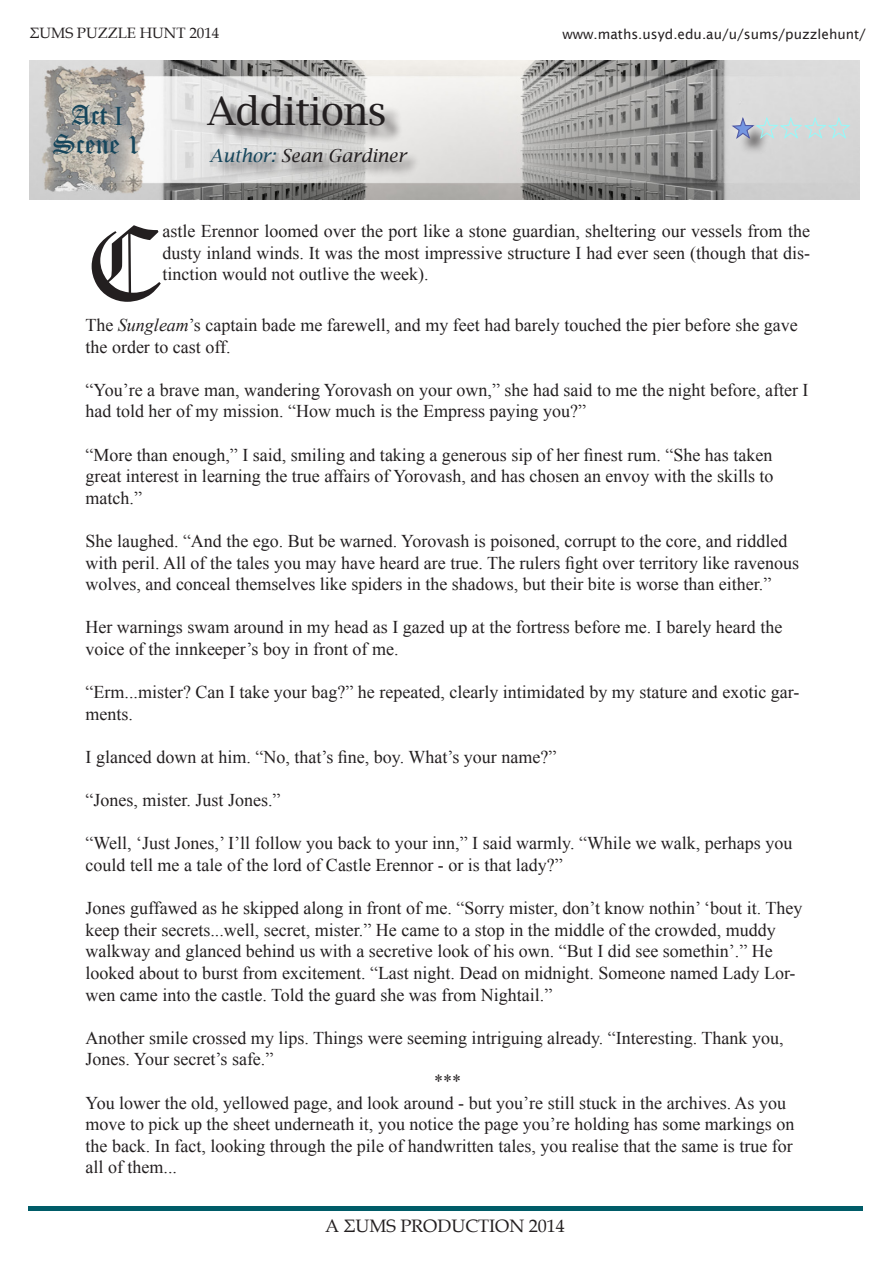
<style>
.page{position:relative;width:893px;height:1263px;background:#fff}
.page>*{position:absolute;margin:0;border:0;box-sizing:border-box;transform-origin:0 0}
.t1{font:105.6px "Old English Text";color:#231f20}
.t2{font:39px "Lucida Bright";letter-spacing:-.02em;color:#231f20}
.t3{font:27px "Old English Text";color:#16465c}
.t4{font:18px/21.6px "Times New Roman";color:#231f20}
.t5{font:18px "Book Antiqua";color:#231f20}
.t6{font:italic 18px "Lucida Bright";color:#231f20}
.t7{font:15px "Book Antiqua";color:#231f20}
.t8{font:13.5px "Lucida Sans";color:#231f20}
.s1{font-family:"Times New Roman"}
.s2{color:#16465c}
.s3{font-style:italic}
</style>
<div class="page">
<img style="left:30px;top:61px;width:830px;height:138px">
<div style="left:28px;top:1206px;width:835px;height:5px;background:#005c68"></div>
<div style="left:211px;top:97px;width:192px;height:47px;background:#231f20;opacity:.75"></div>
<div style="left:211px;top:149px;width:211px;height:29px;background:#231f20;opacity:.75"></div>
<div style="left:735px;top:121px;width:37px;height:35px;background:#231f20;opacity:.75"></div>
<div style="left:724px;top:109px;width:38px;height:38px;background:#fff;opacity:.75"></div>
<svg style="left:730px;top:117px;width:122px;height:23px;background:#c6d3d8"></svg>
<p class="t7" style="left:30px;top:22px;width:191px">ΣUMS PUZZLE HUNT 2014</p>
<p class="t8" style="left:562px;top:26px;width:305px">www.maths.usyd.edu.au/u/sums/puzzlehunt/</p>
<p class="t3" style="left:71px;top:98px;width:53px">Act <span class="s1">I</span></p>
<p class="t3" style="left:53px;top:127px;width:89px">Scene 1</p>
<p class="t2" style="left:207px;top:88px;width:181px">Additions</p>
<p class="t6" style="left:210px;top:146px;width:198px"><span class="s2">Author:</span> Sean Gardiner</p>
<p class="t1" style="left:86px;top:196px;width:78px">C</p>
<p class="t4" style="left:162px;top:220px;width:649px;text-align:justify">astle Erennor loomed over the port like a stone guardian, sheltering our vessels from the dusty inland winds. It was the most impressive structure I had ever seen (though that dis&shy;tinction would not outlive the week).</p>
<p class="t4" style="left:86px;top:314px;width:714px">The <span class="s3">Sungleam</span>’s captain bade me farewell, and my feet had barely touched the pier before she gave the order to cast off.</p>
<p class="t4" style="left:86px;top:379px;width:725px">“You’re a brave man, wandering Yorovash on your own,” she had said to me the night before, after I had told her of my mission. “How much is the Empress paying you?”</p>
<p class="t4" style="left:86px;top:443px;width:690px;text-align:justify">“More than enough,” I said, smiling and taking a generous sip of her finest rum. “She has taken great interest in learning the true affairs of Yorovash, and has chosen an envoy with the skills to match.”</p>
<p class="t4" style="left:86px;top:530px;width:715px">She laughed. “And the ego. But be warned. Yorovash is poisoned, corrupt to the core, and riddled with peril. All of the tales you may have heard are true. The rulers fight over territory like ravenous wolves, and conceal themselves like spiders in the shadows, but their bite is worse than either.”</p>
<p class="t4" style="left:86px;top:616px;width:698px">Her warnings swam around in my head as I gazed up at the fortress before me. I barely heard the voice of the innkeeper’s boy in front of me.</p>
<p class="t4" style="left:86px;top:681px;width:715px">“Erm...mister? Can I take your bag?” he repeated, clearly intimidated by my stature and exotic gar&shy;ments.</p>
<p class="t4" style="left:86px;top:746px;width:472px">I glanced down at him. “No, that’s fine, boy. What’s your name?”</p>
<p class="t4" style="left:86px;top:789px;width:196px">“Jones, mister. Just Jones.”</p>
<p class="t4" style="left:86px;top:832px;width:708px">“Well, ‘Just Jones,’ I’ll follow you back to your inn,” I said warmly. “While we walk, perhaps you could tell me a tale of the lord of Castle Erennor - or is that lady?”</p>
<p class="t4" style="left:86px;top:897px;width:718px">Jones guffawed as he skipped along in front of me. “Sorry mister, don’t know nothin’ ‘bout it. They keep their secrets...well, secret, mister.” He came to a stop in the middle of the crowded, muddy walkway and glanced behind us with a secretive look of his own. “But I did see somethin’.” He looked about to burst from excitement. “Last night. Dead on midnight. Someone named Lady Lor&shy;wen came into the castle. Told the guard she was from Nightail.”</p>
<p class="t4" style="left:86px;top:1027px;width:700px">Another smile crossed my lips. Things were seeming intriguing already. “Interesting. Thank you,<br>Jones. Your secret’s safe.”</p>
<p class="t4" style="left:434px;top:1070px;width:28px">***</p>
<p class="t4" style="left:86px;top:1091px;width:710px">You lower the old, yellowed page, and look around - but you’re still stuck in the archives. As you move to pick up the sheet underneath it, you notice the page you’re holding has some markings on the back. In fact, looking through the pile of handwritten tales, you realise that the same is true for all of them...</p>
<p class="t5" style="left:325px;top:1213px;width:241px">A ΣUMS PRODUCTION 2014</p>
</div>
